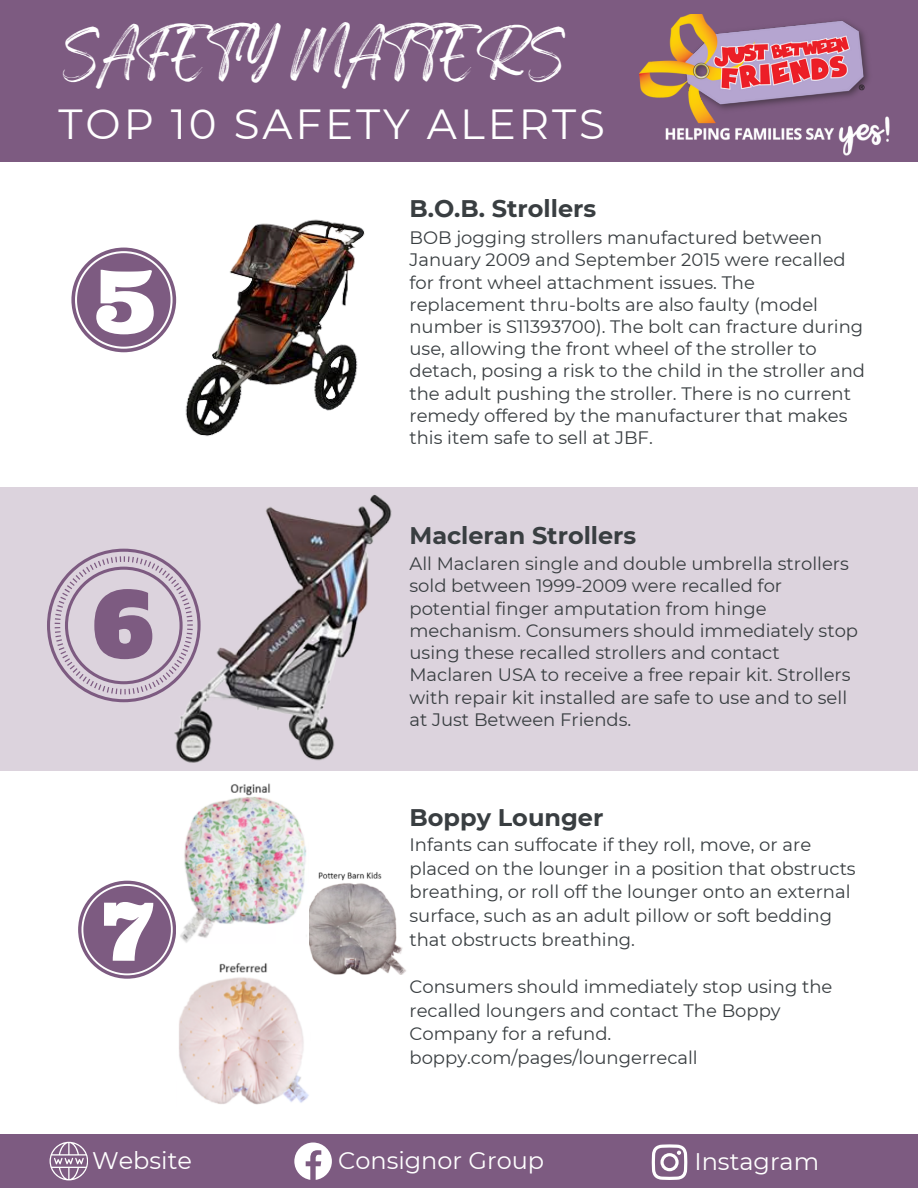
<style>
.page{position:relative;width:918px;height:1188px;background:#fff}
.page>*{position:absolute;margin:0;border:0;box-sizing:border-box;transform-origin:0 0}
.t1{font:87px "Alfa Slab One";color:#7d5b81}
.t2{font:42px "Montserrat";letter-spacing:.07em;color:#fff}
.t3{font:39.45px "Gellatio";color:#fff}
.t4{font:700 24px "Montserrat";color:#393e41}
.t5{font:24px "Montserrat";color:#fff}
.t6{font:18px/22.2px "Montserrat";color:#393e41}
</style>
<div class="page">
<div style="left:0;top:0;width:918px;height:162px;background:#7d5b81"></div>
<img style="left:176px;top:219px;width:189px;height:217px">
<div style="left:0;top:487px;width:918px;height:284px;background:#dcd3dd"></div>
<img style="left:174px;top:494px;width:218px;height:269px">
<svg style="left:71px;top:248px;width:105px;height:104px"></svg>
<svg style="left:78px;top:881px;width:98px;height:98px"></svg>
<svg style="left:47px;top:549px;width:154px;height:153px"></svg>
<img style="left:309px;top:872px;width:97px;height:103px">
<img style="left:180px;top:783px;width:126px;height:160px">
<img style="left:179px;top:961px;width:131px;height:144px">
<img style="left:640px;top:14px;width:250px;height:142px">
<div style="left:0;top:1134px;width:918px;height:54px;background:#7d5b81"></div>
<svg style="left:652px;top:1144px;width:35px;height:36px"></svg>
<svg style="left:294px;top:1143px;width:37px;height:37px"></svg>
<svg style="left:49px;top:1142px;width:39px;height:39px"></svg>
<p class="t3" style="left:63px;top:45px;width:503px">SAFETY MATTERS</p>
<p class="t2" style="left:58px;top:98px;width:548px">TOP 10 SAFETY ALERTS</p>
<p class="t1" style="left:93px;top:568px;width:62px">6</p>
<p class="t4" style="left:409px;top:194px;width:188px">B.O.B. Strollers</p>
<p class="t6" style="left:409px;top:227px;width:457px">BOB jogging strollers manufactured between January 2009 and September 2015 were recalled for front wheel attachment issues. The replacement thru-bolts are also faulty (model number is S11393700). The bolt can fracture during use, allowing the front wheel of the stroller to detach, posing a risk to the child in the stroller and the adult pushing the stroller. There is no current remedy offered by the manufacturer that makes this item safe to sell at JBF.</p>
<p class="t4" style="left:409px;top:520px;width:228px">Macleran Strollers</p>
<p class="t6" style="left:409px;top:553px;width:450px">All Maclaren single and double umbrella strollers sold between 1999-2009 were recalled for potential finger amputation from hinge mechanism. Consumers should immediately stop using these recalled strollers and contact Maclaren USA to receive a free repair kit. Strollers with repair kit installed are safe to use and to sell at Just Between Friends.</p>
<p class="t4" style="left:409px;top:803px;width:195px">Boppy Lounger</p>
<p class="t6" style="left:409px;top:833px;width:448px;line-height:23.7px">Infants can suffocate if they roll, move, or are placed on the lounger in a position that obstructs breathing, or roll off the lounger onto an external surface, such as an adult pillow or soft bedding that obstructs breathing.</p>
<p class="t6" style="left:409px;top:975px;width:424px;line-height:23.7px">Consumers should immediately stop using the recalled loungers and contact The Boppy<br>Company for a refund.</p>
<p class="t6" style="left:409px;top:1046px;width:290px">boppy.com/pages/loungerrecall</p>
<p class="t5" style="left:92px;top:1146px;width:101px">Website</p>
<p class="t5" style="left:338px;top:1145px;width:208px">Consignor Group</p>
<p class="t5" style="left:694px;top:1147px;width:126px">Instagram</p>
</div>
